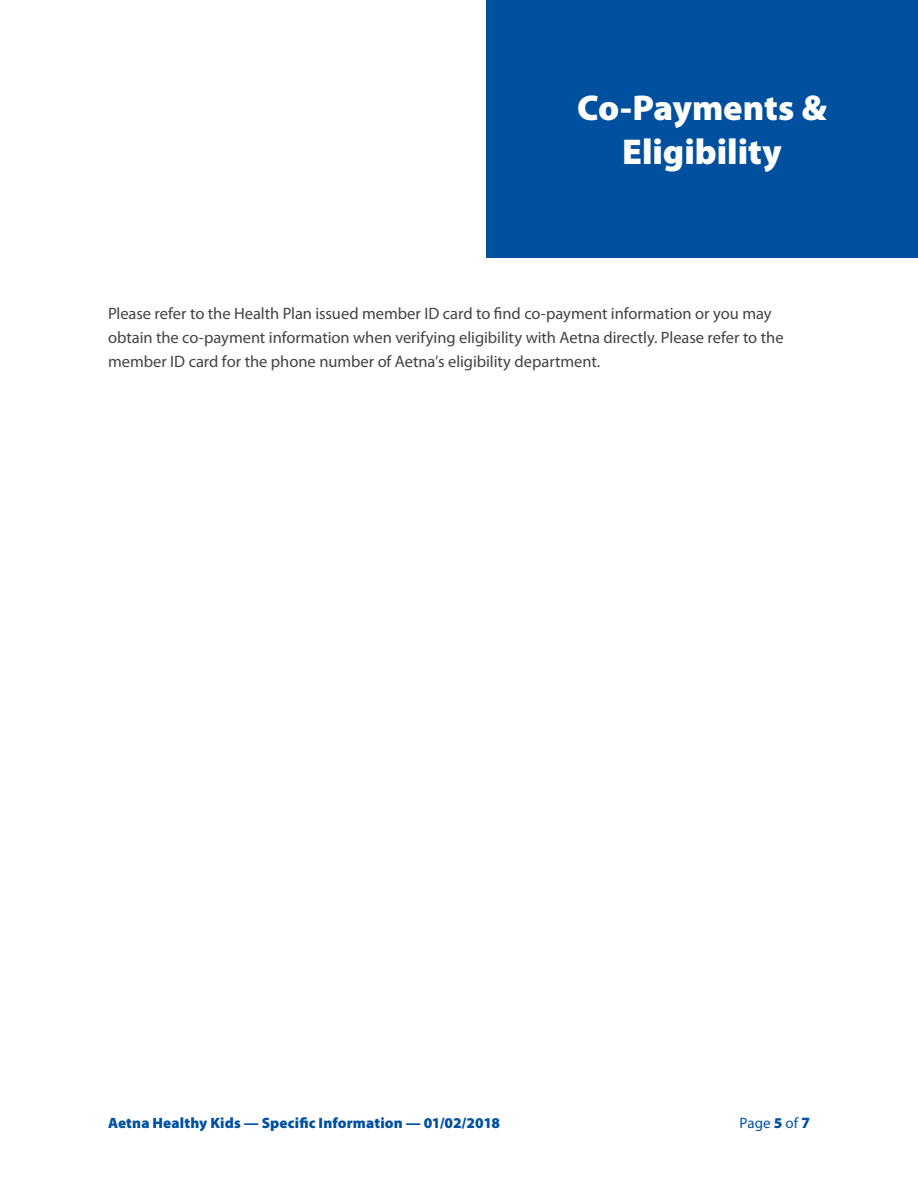
<style>
.page{position:relative;width:918px;height:1188px;background:#fff}
.page>*{position:absolute;margin:0;border:0;box-sizing:border-box;transform-origin:0 0}
.t1{font:900 36px/43.2px "Myriad Pro";color:#fff;text-align:center}
.t2{font:16.5px/24px "Myriad Pro";letter-spacing:-.005em;color:#444243}
.t3{font:900 15px "Myriad Pro";letter-spacing:.01em;color:#01509f}
.t4{font:15px "Myriad Pro";color:#01509f}
.s1{font-weight:900}
.s2{font-weight:900;font-size:15.75px}
</style>
<div class="page">
<div style="left:486px;top:0;width:432px;height:257px;background:#01509f"></div>
<p class="t1" style="left:577px;top:87px;width:251px">Co-Payments &amp;<br>Eligibility</p>
<p class="t2" style="left:108px;top:301px;width:677px">Please refer to the Health Plan issued member ID card to find co-payment information or you may obtain the co-payment information when verifying eligibility with Aetna directly. Please refer to the member ID card for the phone number of Aetna’s eligibility department.</p>
<p class="t3" style="left:108px;top:1114px;width:394px">Aetna Healthy Kids — Specific Information — 01/02/2018</p>
<p class="t4" style="left:740px;top:1114px;width:72px">Page <span class="s1">5</span> of <span class="s2">7</span></p>
</div>
